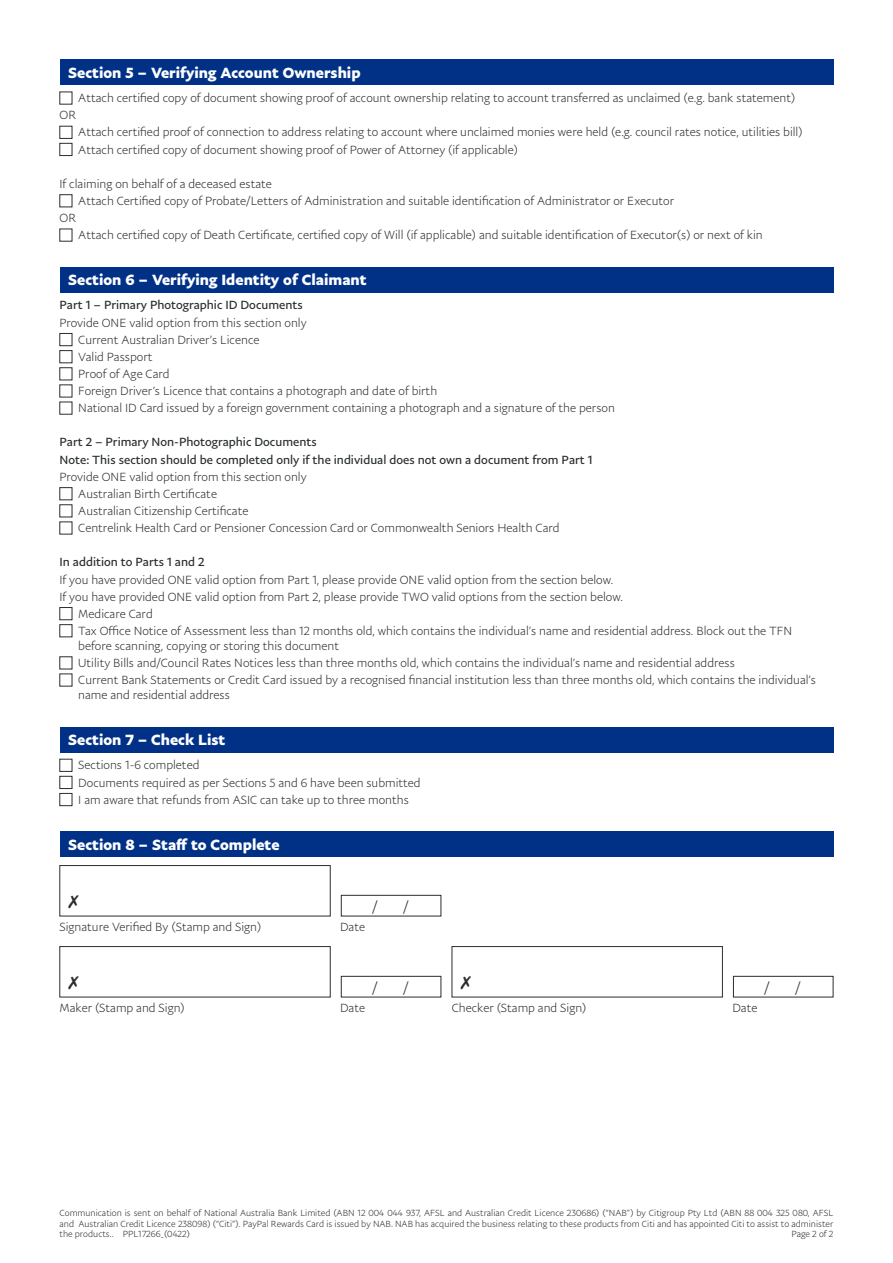
<style>
.page{position:relative;width:893px;height:1263px;background:#fff}
.page>*{position:absolute;margin:0;border:0;box-sizing:border-box;transform-origin:0 0}
.Reverse_Heading_2_PP{font:700 15px "Pay Pal Sans Big";color:#fff}
.t1{font:300 15px "Pay Pal Sans Big";color:#2a2e2e}
.Body_Form_Field_Titl{font:300 12px/15px "Pay Pal Sans Big";color:#2a2e2e}
.Body_Form_Field_Titl-2{font:12px "Pay Pal Sans Big";color:#2a2e2e}
.Copyright_Text_PPL{font:300 9px/10.5px "Pay Pal Sans Big";color:#2a2e2e;text-align:justify}
</style>
<div class="page">
<div style="left:60px;top:60px;width:773px;height:25px;background:#003186"></div>
<div style="left:60px;top:126px;width:12px;height:13px;border:1px solid #2a2e2e"></div>
<div style="left:60px;top:143px;width:12px;height:13px;border:1px solid #2a2e2e"></div>
<div style="left:60px;top:194px;width:12px;height:13px;border:1px solid #2a2e2e"></div>
<div style="left:60px;top:267px;width:773px;height:25px;background:#003186"></div>
<div style="left:60px;top:333px;width:12px;height:13px;border:1px solid #2a2e2e"></div>
<div style="left:60px;top:350px;width:12px;height:13px;border:1px solid #2a2e2e"></div>
<div style="left:60px;top:367px;width:12px;height:13px;border:1px solid #2a2e2e"></div>
<div style="left:60px;top:487px;width:12px;height:13px;border:1px solid #2a2e2e"></div>
<div style="left:60px;top:504px;width:12px;height:13px;border:1px solid #2a2e2e"></div>
<div style="left:60px;top:607px;width:12px;height:13px;border:1px solid #2a2e2e"></div>
<div style="left:60px;top:624px;width:12px;height:13px;border:1px solid #2a2e2e"></div>
<div style="left:60px;top:727px;width:773px;height:25px;background:#003186"></div>
<div style="left:60px;top:759px;width:12px;height:13px;border:1px solid #2a2e2e"></div>
<div style="left:60px;top:776px;width:12px;height:13px;border:1px solid #2a2e2e"></div>
<div style="left:60px;top:793px;width:12px;height:13px;border:1px solid #2a2e2e"></div>
<div style="left:60px;top:831px;width:773px;height:26px;background:#003186"></div>
<div style="left:60px;top:865px;width:270px;height:51px;border:1px solid #2a2e2e"></div>
<div style="left:341px;top:895px;width:100px;height:21px;border:1px solid #2a2e2e"></div>
<div style="left:60px;top:946px;width:270px;height:51px;border:1px solid #2a2e2e"></div>
<div style="left:341px;top:976px;width:100px;height:21px;border:1px solid #2a2e2e"></div>
<div style="left:452px;top:946px;width:271px;height:51px;border:1px solid #2a2e2e"></div>
<div style="left:733px;top:976px;width:100px;height:21px;border:1px solid #2a2e2e"></div>
<p class="Reverse_Heading_2_PP" style="left:68px;top:63px;width:294px">Section 5 – Verifying Account Ownership</p>
<p class="Body_Form_Field_Titl" style="left:78px;top:90px;width:719px">Attach certified copy of document showing proof of account ownership relating to account transferred as unclaimed (e.g. bank statement)</p>
<p class="Body_Form_Field_Titl" style="left:60px;top:107px;width:18px">OR</p>
<p class="Body_Form_Field_Titl" style="left:78px;top:125px;width:726px">Attach certified proof of connection to address relating to account where unclaimed monies were held (e.g. council rates notice, utilities bill)</p>
<p class="Body_Form_Field_Titl" style="left:78px;top:142px;width:441px">Attach certified copy of document showing proof of Power of Attorney (if applicable)</p>
<p class="Body_Form_Field_Titl" style="left:60px;top:176px;width:214px">If claiming on behalf of a deceased estate</p>
<p class="Body_Form_Field_Titl" style="left:78px;top:193px;width:597px">Attach Certified copy of Probate/Letters of Administration and suitable identification of Administrator or Executor</p>
<p class="Body_Form_Field_Titl" style="left:60px;top:210px;width:18px">OR</p>
<p class="Body_Form_Field_Titl" style="left:78px;top:227px;width:686px">Attach certified copy of Death Certificate, certified copy of Will (if applicable) and suitable identification of Executor(s) or next of kin</p>
<p class="Reverse_Heading_2_PP" style="left:68px;top:270px;width:300px">Section 6 – Verifying Identity of Claimant</p>
<p class="Body_Form_Field_Titl-2" style="left:60px;top:298px;width:245px">Part 1 – Primary Photographic ID Documents</p>
<p class="Body_Form_Field_Titl" style="left:60px;top:315px;width:249px">Provide ONE valid option from this section only</p>
<p class="Body_Form_Field_Titl" style="left:78px;top:332px;width:183px">Current Australian Driver’s Licence</p>
<p class="Body_Form_Field_Titl" style="left:78px;top:349px;width:76px">Valid Passport</p>
<p class="Body_Form_Field_Titl" style="left:78px;top:366px;width:93px">Proof of Age Card</p>
<p class="Body_Form_Field_Titl" style="left:78px;top:383px;width:360px">Foreign Driver’s Licence that contains a photograph and date of birth</p>
<p class="Body_Form_Field_Titl" style="left:78px;top:400px;width:538px">National ID Card issued by a foreign government containing a photograph and a signature of the person</p>
<p class="Body_Form_Field_Titl-2" style="left:60px;top:435px;width:259px">Part 2 – Primary Non-Photographic Documents</p>
<p class="Body_Form_Field_Titl-2" style="left:60px;top:452px;width:535px">Note: This section should be completed only if the individual does not own a document from Part 1</p>
<p class="Body_Form_Field_Titl" style="left:60px;top:469px;width:249px">Provide ONE valid option from this section only</p>
<p class="Body_Form_Field_Titl" style="left:78px;top:486px;width:140px">Australian Birth Certificate</p>
<p class="Body_Form_Field_Titl" style="left:78px;top:503px;width:172px">Australian Citizenship Certificate</p>
<p class="Body_Form_Field_Titl" style="left:78px;top:520px;width:483px">Centrelink Health Card or Pensioner Concession Card or Commonwealth Seniors Health Card</p>
<p class="Body_Form_Field_Titl-2" style="left:60px;top:555px;width:146px">In addition to Parts 1 and 2</p>
<p class="Body_Form_Field_Titl" style="left:60px;top:572px;width:555px">If you have provided ONE valid option from Part 1, please provide ONE valid option from the section below.</p>
<p class="Body_Form_Field_Titl" style="left:60px;top:589px;width:565px">If you have provided ONE valid option from Part 2, please provide TWO valid options from the section below.</p>
<p class="Body_Form_Field_Titl" style="left:78px;top:606px;width:76px">Medicare Card</p>
<p class="Body_Form_Field_Titl" style="left:78px;top:623px;width:715px">Tax Office Notice of Assessment less than 12 months old, which contains the individual’s name and residential address. Block out the TFN before scanning, copying or storing this document</p>
<p class="Body_Form_Field_Titl" style="left:78px;top:655px;width:658px">Utility Bills and/Council Rates Notices less than three months old, which contains the individual’s name and residential address</p>
<p class="Body_Form_Field_Titl" style="left:78px;top:672px;width:739px">Current Bank Statements or Credit Card issued by a recognised financial institution less than three months old, which contains the individual’s name and residential address</p>
<p class="Reverse_Heading_2_PP" style="left:68px;top:730px;width:159px">Section 7 – Check List</p>
<p class="Body_Form_Field_Titl" style="left:78px;top:757px;width:123px">Sections 1-6 completed</p>
<p class="Body_Form_Field_Titl" style="left:78px;top:775px;width:344px">Documents required as per Sections 5 and 6 have been submitted</p>
<p class="Body_Form_Field_Titl" style="left:78px;top:792px;width:332px">I am aware that refunds from ASIC can take up to three months</p>
<p class="Reverse_Heading_2_PP" style="left:68px;top:835px;width:213px">Section 8 – Staff to Complete</p>
<p class="t1" style="left:372px;top:897px;width:7px">/</p>
<p class="t1" style="left:403px;top:897px;width:7px">/</p>
<p class="Body_Form_Field_Titl" style="left:60px;top:919px;width:203px">Signature Verified By (Stamp and Sign)</p>
<p class="Body_Form_Field_Titl" style="left:340px;top:919px;width:27px">Date</p>
<p class="t1" style="left:372px;top:978px;width:7px">/</p>
<p class="t1" style="left:403px;top:978px;width:7px">/</p>
<p class="t1" style="left:764px;top:978px;width:7px">/</p>
<p class="t1" style="left:795px;top:978px;width:7px">/</p>
<p class="Body_Form_Field_Titl" style="left:60px;top:1000px;width:127px">Maker (Stamp and Sign)</p>
<p class="Body_Form_Field_Titl" style="left:340px;top:1000px;width:27px">Date</p>
<p class="Body_Form_Field_Titl" style="left:452px;top:1000px;width:136px">Checker (Stamp and Sign)</p>
<p class="Body_Form_Field_Titl" style="left:732px;top:1000px;width:27px">Date</p>
<p class="Copyright_Text_PPL" style="left:60px;top:1208px;width:775px">Communication is sent on behalf of National Australia Bank Limited (ABN 12 004 044 937, AFSL and Australian Credit Licence 230686) (“NAB”) by Citigroup Pty Ltd (ABN 88 004 325 080, AFSL and Australian Credit Licence 238098) (“Citi”). PayPal Rewards Card is issued by NAB. NAB has acquired the business relating to these products from Citi and has appointed Citi to assist to administer the products.. PPL17266_(0422)</p>
<p class="Copyright_Text_PPL" style="left:791px;top:1229px;width:44px">Page 2 of 2</p>
</div>
